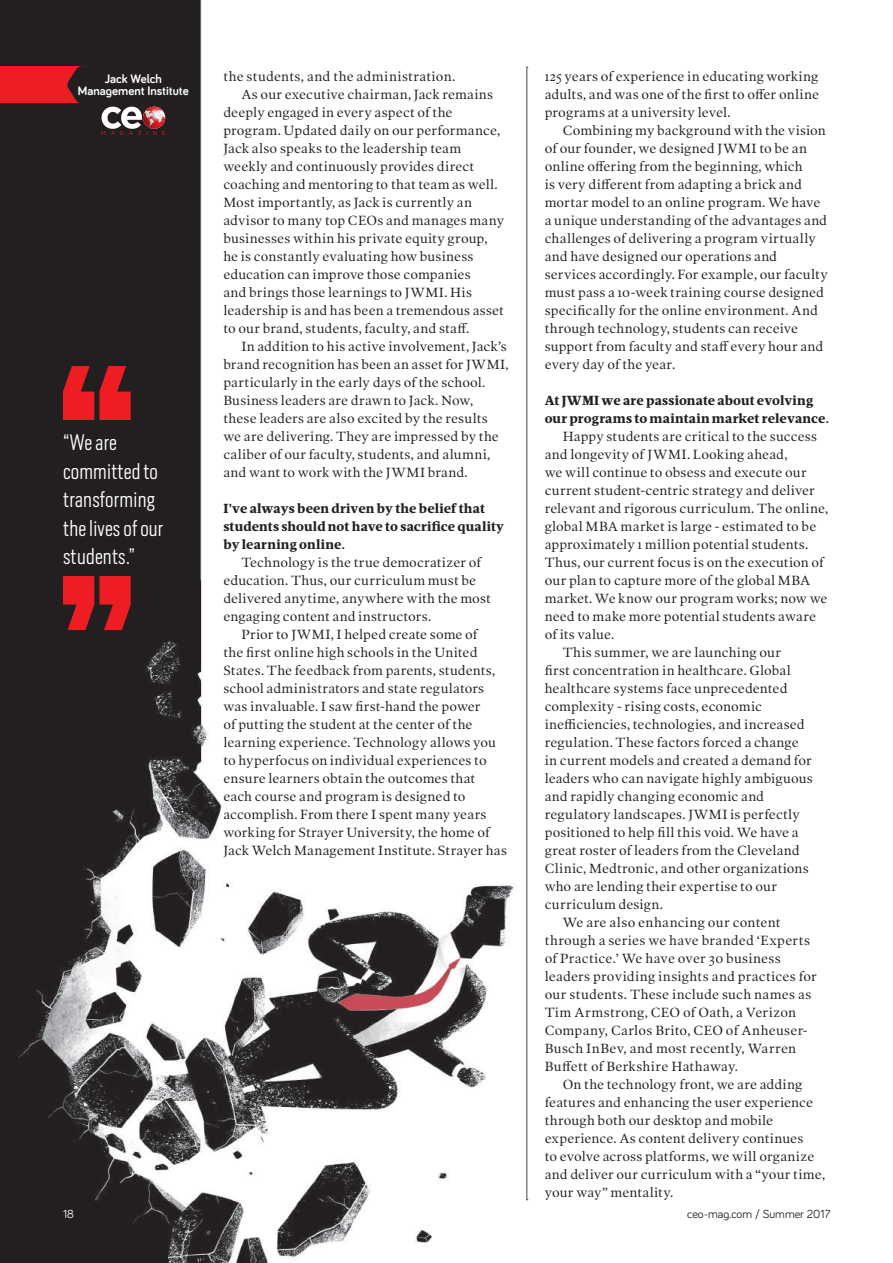
<style>
.page{position:relative;width:893px;height:1263px;background:#fff}
.page>*{position:absolute;margin:0;border:0;box-sizing:border-box;transform-origin:0 0}
.t1{font:300 21px/28.5px "Heron Sans Cond";letter-spacing:.01em;color:#fff}
.t2{font:13.5px/18px "Poynter OS Text One";letter-spacing:.01em;color:#231f20}
.t3{font:700 13.5px/18px "Mafra";letter-spacing:.01em;color:#231f20}
.t4{font:700 12.75px/12.6px "Bariol";color:#fff;text-align:center}
.t5{font:12px "Bariol";color:#231f20}
.t6{font:12px "Bariol";color:#fff}
</style>
<div class="page">
<img style="left:0;top:0;width:529px;height:1263px">
<div style="left:0;top:67px;width:94px;height:36px;background:#ee1d23"></div>
<svg style="left:67px;top:65px;width:133px;height:70px;background:#3c2f30"></svg>
<svg style="left:527px;top:67px;width:1px;height:1133px"></svg>
<svg style="left:63px;top:366px;width:68px;height:54px;background:#b71d22"></svg>
<svg style="left:63px;top:576px;width:68px;height:54px;background:#b71d22"></svg>
<p class="t4" style="left:78px;top:72px;width:113px">Jack Welch<br>Management Institute</p>
<h1 class="t1" style="left:63px;top:428px;width:102px">“We are committed to transforming the lives of our students.”</h1>
<p class="t2" style="left:223px;top:67px;width:233px">the students, and the administration.</p>
<p class="t2" style="left:241px;top:85px;width:253px">As our executive chairman, Jack remains</p>
<p class="t2" style="left:223px;top:103px;width:231px">deeply engaged in every aspect of the</p>
<p class="t2" style="left:223px;top:121px;width:279px">program. Updated daily on our performance,</p>
<p class="t2" style="left:223px;top:139px;width:239px">Jack also speaks to the leadership team</p>
<p class="t2" style="left:223px;top:157px;width:252px">weekly and continuously provides direct</p>
<p class="t2" style="left:223px;top:175px;width:276px">coaching and mentoring to that team as well.</p>
<p class="t2" style="left:223px;top:193px;width:250px">Most importantly, as Jack is currently an</p>
<p class="t2" style="left:223px;top:211px;width:282px">advisor to many top CEOs and manages many</p>
<p class="t2" style="left:223px;top:229px;width:266px">businesses within his private equity group,</p>
<p class="t2" style="left:223px;top:247px;width:252px">he is constantly evaluating how business</p>
<p class="t2" style="left:223px;top:265px;width:249px">education can improve those companies</p>
<p class="t2" style="left:223px;top:283px;width:250px">and brings those learnings to JWMI. His</p>
<p class="t2" style="left:223px;top:301px;width:282px">leadership is and has been a tremendous asset</p>
<p class="t2" style="left:223px;top:319px;width:248px">to our brand, students, faculty, and staff.</p>
<p class="t2" style="left:241px;top:337px;width:267px">In addition to his active involvement, Jack’s</p>
<p class="t2" style="left:223px;top:355px;width:287px">brand recognition has been an asset for JWMI,</p>
<p class="t2" style="left:223px;top:373px;width:264px">particularly in the early days of the school.</p>
<p class="t2" style="left:223px;top:391px;width:251px">Business leaders are drawn to Jack. Now,</p>
<p class="t2" style="left:223px;top:409px;width:266px">these leaders are also excited by the results</p>
<p class="t2" style="left:223px;top:427px;width:277px">we are delivering. They are impressed by the</p>
<p class="t2" style="left:223px;top:445px;width:268px">caliber of our faculty, students, and alumni,</p>
<p class="t2" style="left:223px;top:463px;width:246px">and want to work with the JWMI brand.</p>
<p class="t3" style="left:223px;top:499px;width:282px">I’ve always been driven by the belief that students should not have to sacrifice quality by learning online.</p>
<p class="t2" style="left:223px;top:553px;width:269px;text-indent:18px">Technology is the true democratizer of education. Thus, our curriculum must be delivered anytime, anywhere with the most engaging content and instructors.</p>
<p class="t2" style="left:223px;top:625px;width:285px;text-indent:18px">Prior to JWMI, I helped create some of<br>the first online high schools in the United States. The feedback from parents, students, school administrators and state regulators was invaluable. I saw first-hand the power<br>of putting the student at the center of the learning experience. Technology allows you to hyperfocus on individual experiences to ensure learners obtain the outcomes that each course and program is designed to accomplish. From there I spent many years working for Strayer University, the home of Jack Welch Management Institute. Strayer has</p>
<p class="t2" style="left:545px;top:67px;width:276px;text-align:justify">125 years of experience in educating working adults, and was one of the first to offer online programs at a university level.</p>
<p class="t2" style="left:545px;top:121px;width:285px;text-indent:18px">Combining my background with the vision of our founder, we designed JWMI to be an online offering from the beginning, which<br>is very different from adapting a brick and mortar model to an online program. We have a unique understanding of the advantages and challenges of delivering a program virtually and have designed our operations and services accordingly. For example, our faculty must pass a 10-week training course designed specifically for the online environment. And through technology, students can receive support from faculty and staff every hour and every day of the year.</p>
<p class="t3" style="left:545px;top:391px;width:286px">At JWMI we are passionate about evolving our programs to maintain market relevance.</p>
<p class="t2" style="left:563px;top:427px;width:256px">Happy students are critical to the success</p>
<p class="t2" style="left:545px;top:445px;width:244px">and longevity of JWMI. Looking ahead,</p>
<p class="t2" style="left:545px;top:463px;width:264px">we will continue to obsess and execute our</p>
<p class="t2" style="left:545px;top:481px;width:272px">current student-centric strategy and deliver</p>
<p class="t2" style="left:545px;top:499px;width:285px">relevant and rigorous curriculum. The online,</p>
<p class="t2" style="left:545px;top:517px;width:273px">global MBA market is large - estimated to be</p>
<p class="t2" style="left:545px;top:535px;width:265px">approximately 1 million potential students.</p>
<p class="t2" style="left:545px;top:553px;width:281px">Thus, our current focus is on the execution of</p>
<p class="t2" style="left:545px;top:571px;width:267px">our plan to capture more of the global MBA</p>
<p class="t2" style="left:545px;top:589px;width:284px">market. We know our program works; now we</p>
<p class="t2" style="left:545px;top:607px;width:273px">need to make more potential students aware</p>
<p class="t2" style="left:545px;top:625px;width:71px">of its value.</p>
<p class="t2" style="left:563px;top:643px;width:220px">This summer, we are launching our</p>
<p class="t2" style="left:545px;top:661px;width:248px">first concentration in healthcare. Global</p>
<p class="t2" style="left:545px;top:679px;width:244px">healthcare systems face unprecedented</p>
<p class="t2" style="left:545px;top:697px;width:219px">complexity - rising costs, economic</p>
<p class="t2" style="left:545px;top:715px;width:262px">inefficiencies, technologies, and increased</p>
<p class="t2" style="left:545px;top:733px;width:256px">regulation. These factors forced a change</p>
<p class="t2" style="left:545px;top:751px;width:269px">in current models and created a demand for</p>
<p class="t2" style="left:545px;top:769px;width:270px">leaders who can navigate highly ambiguous</p>
<p class="t2" style="left:545px;top:787px;width:221px">and rapidly changing economic and</p>
<p class="t2" style="left:545px;top:805px;width:257px">regulatory landscapes. JWMI is perfectly</p>
<p class="t2" style="left:545px;top:823px;width:255px">positioned to help fill this void. We have a</p>
<p class="t2" style="left:545px;top:841px;width:257px">great roster of leaders from the Cleveland</p>
<p class="t2" style="left:545px;top:859px;width:266px">Clinic, Medtronic, and other organizations</p>
<p class="t2" style="left:545px;top:877px;width:234px">who are lending their expertise to our</p>
<p class="t2" style="left:545px;top:895px;width:120px">curriculum design.</p>
<p class="t2" style="left:563px;top:913px;width:219px">We are also enhancing our content</p>
<p class="t2" style="left:545px;top:931px;width:267px">through a series we have branded ‘Experts</p>
<p class="t2" style="left:545px;top:949px;width:238px">of Practice.’ We have over 30 business</p>
<p class="t2" style="left:545px;top:967px;width:274px">leaders providing insights and practices for</p>
<p class="t2" style="left:545px;top:985px;width:268px">our students. These include such names as</p>
<p class="t2" style="left:545px;top:1003px;width:253px">Tim Armstrong, CEO of Oath, a Verizon</p>
<p class="t2" style="left:545px;top:1021px;width:265px">Company, Carlos Brito, CEO of Anheuser-</p>
<p class="t2" style="left:545px;top:1039px;width:253px">Busch InBev, and most recently, Warren</p>
<p class="t2" style="left:545px;top:1057px;width:195px">Buffett of Berkshire Hathaway.</p>
<p class="t2" style="left:563px;top:1075px;width:241px">On the technology front, we are adding</p>
<p class="t2" style="left:545px;top:1093px;width:270px">features and enhancing the user experience</p>
<p class="t2" style="left:545px;top:1111px;width:230px">through both our desktop and mobile</p>
<p class="t2" style="left:545px;top:1129px;width:260px">experience. As content delivery continues</p>
<p class="t2" style="left:545px;top:1147px;width:271px">to evolve across platforms, we will organize</p>
<p class="t2" style="left:545px;top:1165px;width:282px">and deliver our curriculum with a “your time,</p>
<p class="t2" style="left:545px;top:1183px;width:130px">your way” mentality.</p>
<p class="t6" style="left:63px;top:1205px;width:12px">18</p>
<p class="t5" style="left:687px;top:1205px;width:145px">ceo-mag.com / Summer 2017</p>
</div>
